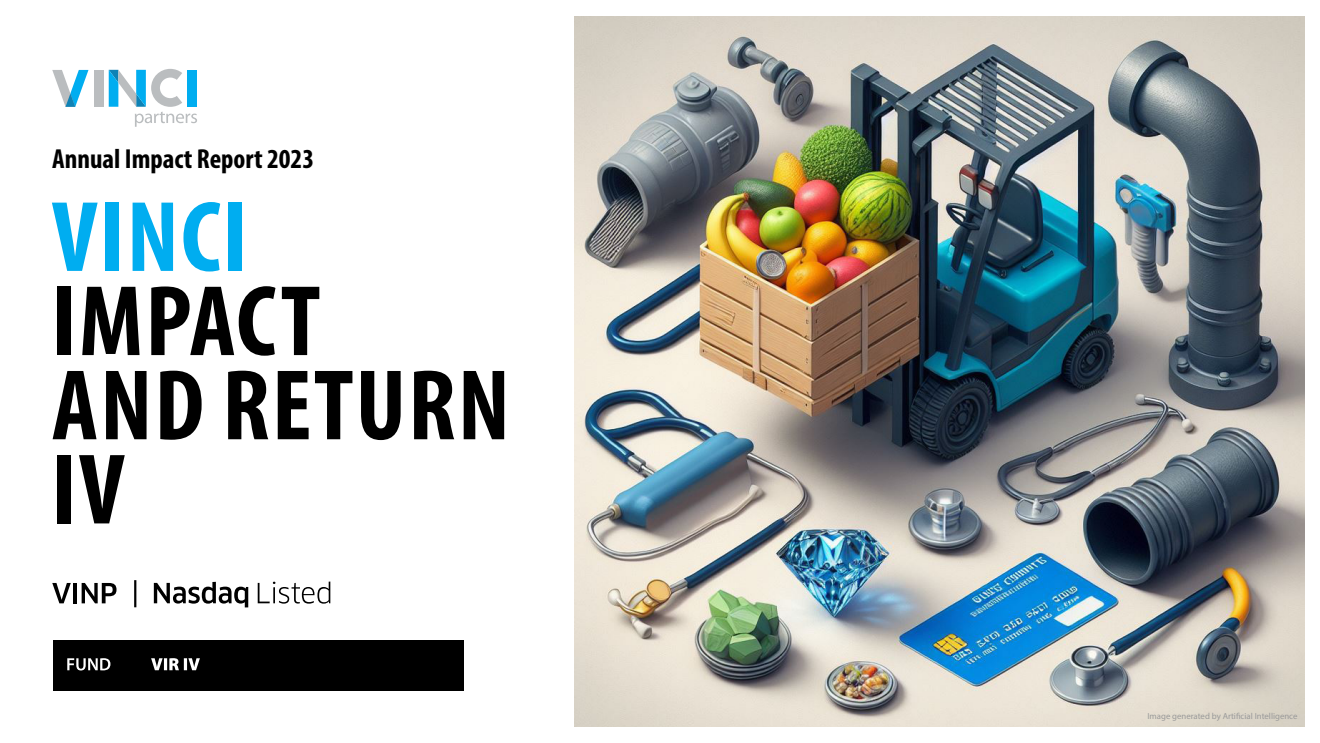
<style>
.page{position:relative;width:1320px;height:743px;background:#fff}
.page>*{position:absolute;margin:0;border:0;box-sizing:border-box;transform-origin:0 0}
.t1{font:700 condensed 101.25px/84.1px "Myriad Pro";letter-spacing:.02em;color:#000}
.t2{font:700 condensed 101.25px "Myriad Pro";letter-spacing:.02em;color:#00adf0}
.t3{font:700 condensed 27.62px "Myriad Pro";color:#000}
.t4{font:8.75px "Myriad Pro";color:#999}
</style>
<div class="page">
<img style="left:575px;top:16px;width:730px;height:710px">
<div style="left:53px;top:639px;width:411px;height:51px;background:#000"></div>
<svg style="left:151px;top:658px;width:49px;height:12px"></svg>
<div style="left:94px;top:70px;width:10px;height:37px;background:#babdbf"></div>
<svg style="left:52px;top:70px;width:36px;height:37px"></svg>
<svg style="left:109px;top:69px;width:88px;height:58px"></svg>
<div style="left:187px;top:70px;width:10px;height:37px;background:#00adf0"></div>
<svg style="left:154px;top:581px;width:94px;height:26px"></svg>
<svg style="left:258px;top:581px;width:72px;height:22px"></svg>
<hr style="left:134px;top:580px;width:2px;height:27px;background:#000">
<svg style="left:52px;top:583px;width:19px;height:20px"></svg>
<hr style="left:74px;top:583px;width:3px;height:20px;background:#000">
<svg style="left:82px;top:583px;width:35px;height:20px"></svg>
<svg style="left:67px;top:658px;width:43px;height:12px"></svg>
<h2 class="t3" style="left:52px;top:141px;width:263px">Annual Impact Report 2023</h2>
<h1 class="t2" style="left:52px;top:174px;width:198px">VINCI</h1>
<h1 class="t1" style="left:52px;top:277px;width:460px">IMPACT<br>AND RETURN<br>IV</h1>
<p class="t4" style="left:1147px;top:710px;width:152px">Image generated by Artificial Intelligence</p>
</div>
